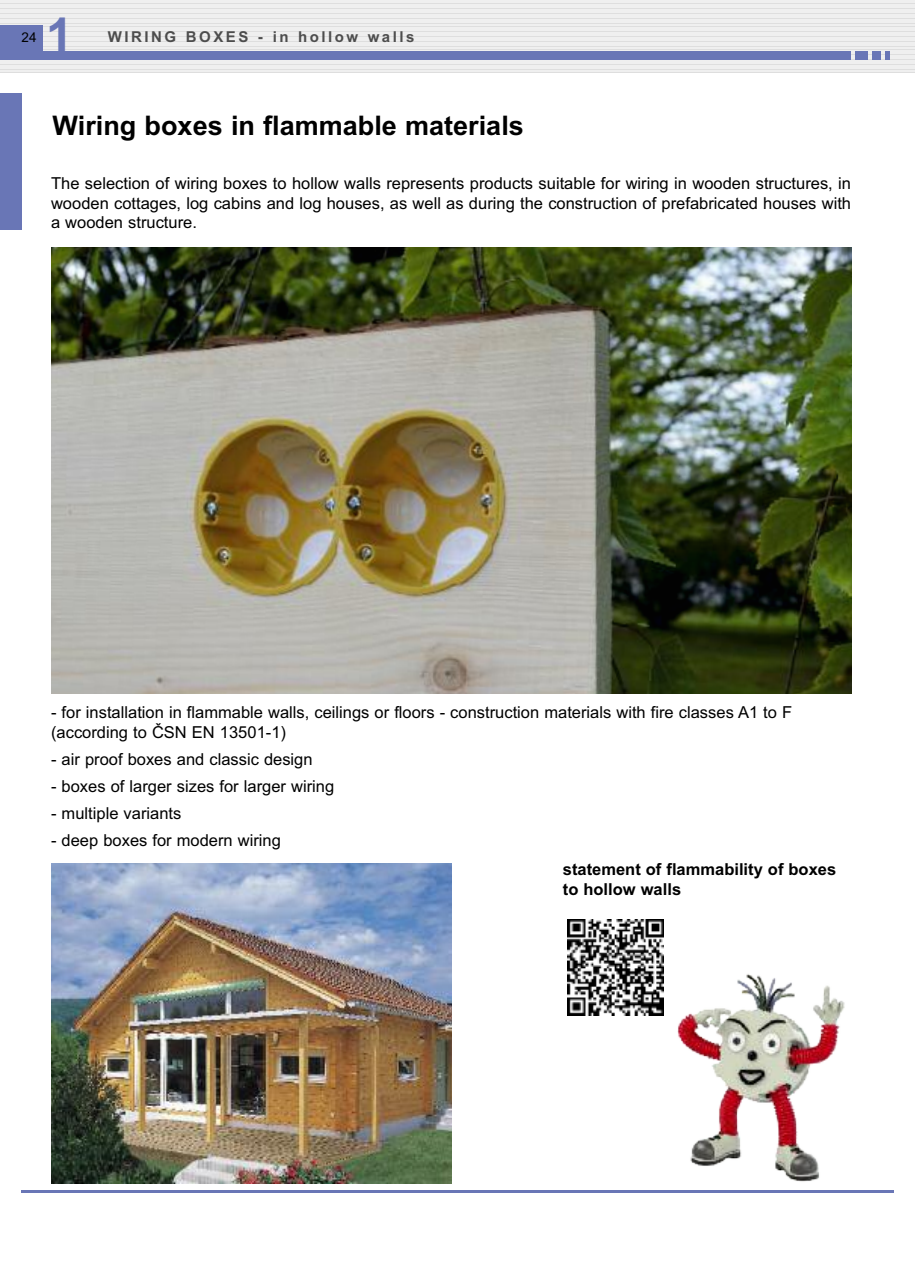
<style>
.page{position:relative;width:915px;height:1263px;background:#fff}
.page>*{position:absolute;margin:0;border:0;box-sizing:border-box;transform-origin:0 0}
.t1{font:700 48px "Arial";color:#6976b6}
.t2{font:700 27px "Arial";color:#000}
.t3{font:16.5px/19.8px "Arial";color:#000;text-align:justify}
.t4{font:700 16.5px/19.8px "Arial";color:#000}
.t5{font:700 15px "Arial";letter-spacing:.165em;color:#4d4d4d}
.t6{font:13.5px "Arial";color:#000}
</style>
<div class="page">
<div style="left:0;top:0;width:914px;height:72px;background:linear-gradient(to right,#e8e8e8,#e8e8e8)"></div>
<hr style="left:0;top:0;width:914px;height:1px;background:#efefef">
<hr style="left:0;top:1px;width:914px;height:2px;background:#efefef">
<hr style="left:0;top:4px;width:914px;height:1px;background:#efefef">
<hr style="left:0;top:7px;width:914px;height:1px;background:#efefef">
<hr style="left:0;top:9px;width:914px;height:1px;background:#efefef">
<hr style="left:0;top:12px;width:914px;height:1px;background:#efefef">
<hr style="left:0;top:14px;width:914px;height:1px;background:#efefef">
<hr style="left:0;top:17px;width:914px;height:1px;background:#efefef">
<hr style="left:0;top:19px;width:914px;height:2px;background:#efefef">
<hr style="left:0;top:22px;width:914px;height:1px;background:#efefef">
<hr style="left:0;top:24px;width:914px;height:2px;background:#efefef">
<hr style="left:0;top:27px;width:914px;height:1px;background:#efefef">
<hr style="left:0;top:30px;width:914px;height:1px;background:#efefef">
<hr style="left:0;top:32px;width:914px;height:1px;background:#efefef">
<hr style="left:0;top:35px;width:914px;height:1px;background:#efefef">
<hr style="left:0;top:37px;width:914px;height:1px;background:#efefef">
<hr style="left:0;top:40px;width:914px;height:1px;background:#efefef">
<hr style="left:0;top:42px;width:914px;height:2px;background:#efefef">
<hr style="left:0;top:45px;width:914px;height:1px;background:#efefef">
<hr style="left:0;top:47px;width:914px;height:2px;background:#efefef">
<hr style="left:0;top:50px;width:914px;height:1px;background:#efefef">
<hr style="left:0;top:52px;width:914px;height:2px;background:#efefef">
<hr style="left:0;top:55px;width:914px;height:1px;background:#efefef">
<hr style="left:0;top:58px;width:914px;height:1px;background:#efefef">
<hr style="left:0;top:60px;width:914px;height:1px;background:#efefef">
<hr style="left:0;top:63px;width:914px;height:1px;background:#efefef">
<hr style="left:0;top:65px;width:914px;height:1px;background:#efefef">
<hr style="left:0;top:68px;width:914px;height:1px;background:#efefef">
<hr style="left:0;top:70px;width:914px;height:2px;background:#efefef">
<div style="left:38px;top:51px;width:812px;height:9px;background:#6976b6"></div>
<div style="left:855px;top:51px;width:12px;height:9px;background:#6976b6"></div>
<div style="left:872px;top:51px;width:8px;height:9px;background:#6976b6"></div>
<div style="left:884px;top:51px;width:5px;height:9px;background:#6976b6"></div>
<div style="left:0;top:26px;width:43px;height:34px;background:#6976b6"></div>
<div style="left:0;top:94px;width:21px;height:136px;background:#6976b6"></div>
<hr style="left:21px;top:1191px;width:872px;height:2px;background:#6976b6">
<img style="left:51px;top:248px;width:799px;height:445px">
<img style="left:51px;top:863px;width:400px;height:320px">
<img style="left:567px;top:920px;width:95px;height:95px">
<img style="left:677px;top:974px;width:168px;height:208px">
<p class="t6" style="left:22px;top:29px;width:17px">24</p>
<h1 class="t1" style="left:46px;top:7px;width:28px">1</h1>
<p class="t5" style="left:108px;top:28px;width:308px">WIRING BOXES - in hollow walls</p>
<h2 class="t2" style="left:53px;top:109px;width:472px">Wiring boxes in flammable materials</h2>
<p class="t3" style="left:51px;top:173px;width:801px">The selection of wiring boxes to hollow walls represents products suitable for wiring in wooden structures, in wooden cottages, log cabins and log houses, as well as during the construction of prefabricated houses with a wooden structure.</p>
<p class="t3" style="left:51px;top:702px;width:742px">- for installation in flammable walls, ceilings or floors - construction materials with fire classes A1 to F (according to ČSN EN 13501-1)</p>
<p class="t3" style="left:51px;top:749px;width:263px">- air proof boxes and classic design</p>
<p class="t3" style="left:51px;top:776px;width:284px">- boxes of larger sizes for larger wiring</p>
<p class="t3" style="left:51px;top:803px;width:132px">- multiple variants</p>
<p class="t3" style="left:51px;top:830px;width:231px">- deep boxes for modern wiring</p>
<p class="t4" style="left:562px;top:860px;width:275px">statement of flammability of boxes to hollow walls</p>
</div>
